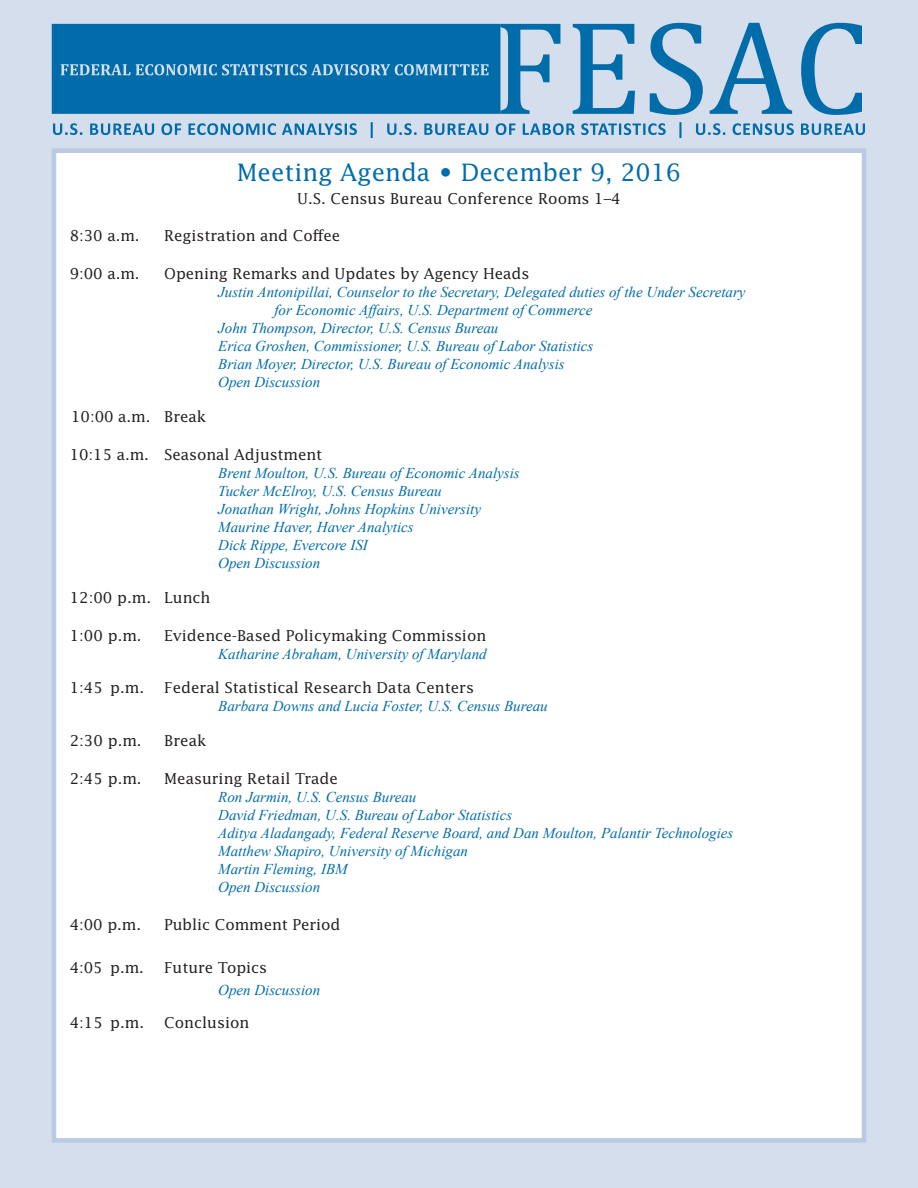
<style>
.page{position:relative;width:918px;height:1188px;background:#d4deed}
.page>*{position:absolute;margin:0;border:0;box-sizing:border-box;transform-origin:0 0}
.t1{font:24px "Lucida";color:#006ca9}
.t2{font:italic 15px/18px "Times New Roman";color:#006ca9}
.t3{font:15px "Lucida";color:#231f20}
</style>
<div class="page">
<div style="left:54px;top:151px;width:810px;height:989px;background:#fff"></div>
<div style="left:52px;top:148px;width:814px;height:995px;border:4px solid #bacae3"></div>
<svg style="left:52px;top:23px;width:810px;height:92px"></svg>
<svg style="left:53px;top:122px;width:812px;height:16px"></svg>
<h1 class="t1" style="left:237px;top:158px;width:446px">Meeting Agenda • December 9, 2016</h1>
<p class="t3" style="left:297px;top:189px;width:325px">U.S. Census Bureau Conference Rooms 1–4</p>
<p class="t3" style="left:70px;top:227px;width:71px">8:30 a.m.</p>
<p class="t3" style="left:164px;top:227px;width:178px">Registration and Coffee</p>
<p class="t3" style="left:70px;top:265px;width:71px">9:00 a.m.</p>
<p class="t3" style="left:164px;top:265px;width:367px">Opening Remarks and Updates by Agency Heads</p>
<p class="t2" style="left:218px;top:283px;width:529px">Justin Antonipillai, Counselor to the Secretary, Delegated duties of the Under Secretary</p>
<p class="t2" style="left:274px;top:301px;width:319px">for Economic Affairs, U.S. Department of Commerce</p>
<p class="t2" style="left:218px;top:319px;width:282px">John Thompson, Director, U.S. Census Bureau</p>
<p class="t2" style="left:218px;top:337px;width:377px">Erica Groshen, Commissioner, U.S. Bureau of Labor Statistics</p>
<p class="t2" style="left:218px;top:355px;width:348px">Brian Moyer, Director, U.S. Bureau of Economic Analysis</p>
<p class="t2" style="left:218px;top:373px;width:104px">Open Discussion</p>
<p class="t3" style="left:71px;top:407px;width:136px">10:00 a.m. Break</p>
<p class="t3" style="left:70px;top:445px;width:254px">10:15 a.m. Seasonal Adjustment</p>
<p class="t2" style="left:218px;top:464px;width:303px">Brent Moulton, U.S. Bureau of Economic Analysis Tucker McElroy, U.S. Census Bureau<br>Jonathan Wright, Johns Hopkins University Maurine Haver, Haver Analytics<br>Dick Rippe, Evercore ISI<br>Open Discussion</p>
<p class="t3" style="left:70px;top:588px;width:142px">12:00 p.m. Lunch</p>
<p class="t3" style="left:70px;top:626px;width:73px">1:00 p.m.</p>
<p class="t3" style="left:164px;top:626px;width:324px">Evidence-Based Policymaking Commission</p>
<p class="t2" style="left:218px;top:644px;width:270px">Katharine Abraham, University of Maryland</p>
<p class="t3" style="left:70px;top:678px;width:76px">1:45 p.m.</p>
<p class="t3" style="left:164px;top:678px;width:311px">Federal Statistical Research Data Centers</p>
<p class="t2" style="left:218px;top:697px;width:331px">Barbara Downs and Lucia Foster, U.S. Census Bureau</p>
<p class="t3" style="left:70px;top:731px;width:73px">2:30 p.m.</p>
<p class="t3" style="left:164px;top:731px;width:44px">Break</p>
<p class="t3" style="left:70px;top:769px;width:73px">2:45 p.m.</p>
<p class="t3" style="left:164px;top:769px;width:175px">Measuring Retail Trade</p>
<p class="t2" style="left:218px;top:787px;width:517px">Ron Jarmin, U.S. Census Bureau<br>David Friedman, U.S. Bureau of Labor Statistics<br>Aditya Aladangady, Federal Reserve Board, and Dan Moulton, Palantir Technologies Matthew Shapiro, University of Michigan<br>Martin Fleming, IBM<br>Open Discussion</p>
<p class="t3" style="left:70px;top:915px;width:73px">4:00 p.m.</p>
<p class="t3" style="left:164px;top:915px;width:178px">Public Comment Period</p>
<p class="t3" style="left:70px;top:958px;width:76px">4:05 p.m.</p>
<p class="t3" style="left:164px;top:958px;width:104px">Future Topics</p>
<p class="t2" style="left:218px;top:980px;width:104px">Open Discussion</p>
<p class="t3" style="left:70px;top:1013px;width:76px">4:15 p.m.</p>
<p class="t3" style="left:164px;top:1013px;width:87px">Conclusion</p>
</div>
